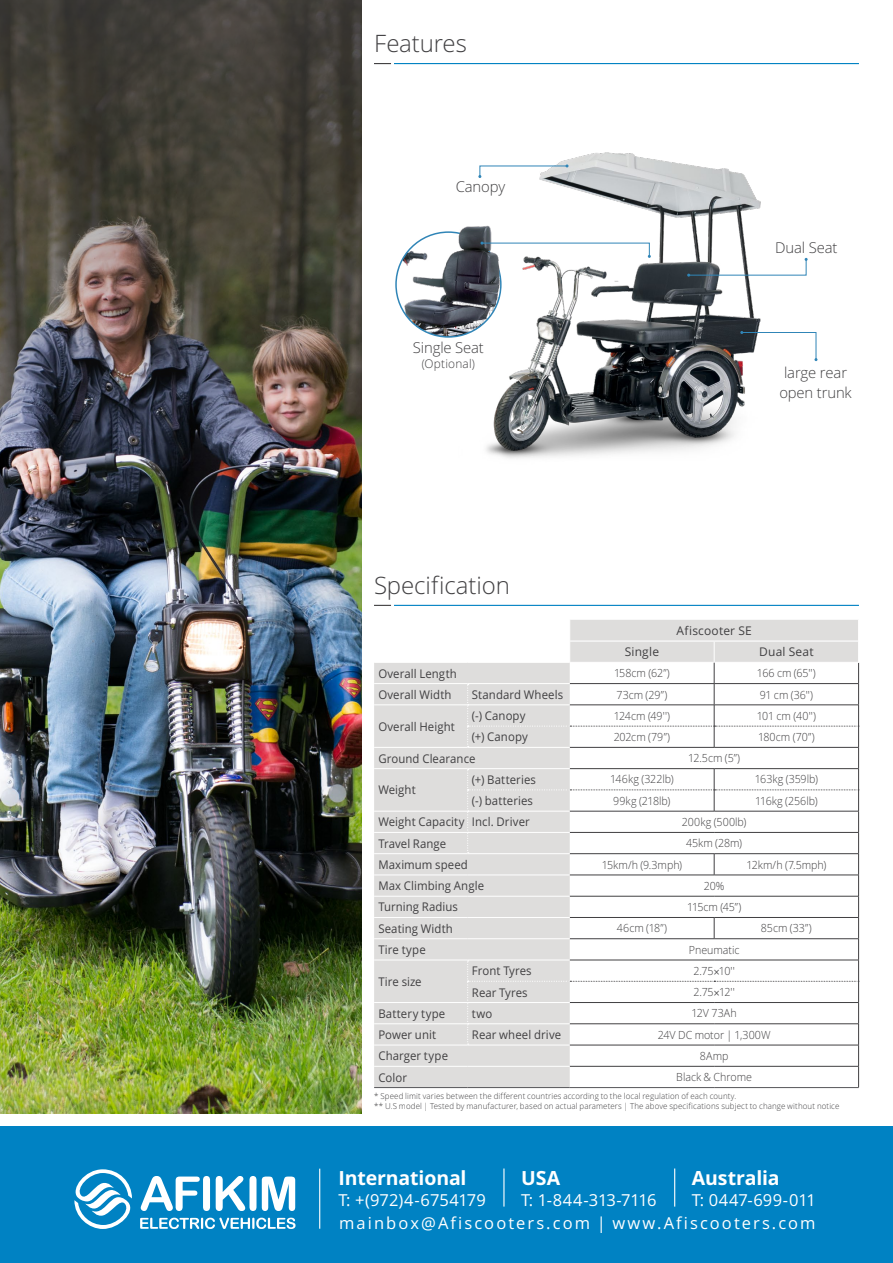
<style>
.page{position:relative;width:893px;height:1263px;background:#fff}
.page>*{position:absolute;margin:0;border:0;box-sizing:border-box;transform-origin:0 0}
.t1{font:300 24px "Open Sans Hebrew";letter-spacing:-.005em;color:#414042}
.t2{font:700 19.5px "Open Sans Hebrew";letter-spacing:-.005em;color:#fff}
.t3{font:16.5px "Open Sans Hebrew";letter-spacing:.125em;color:#fff}
.t4{font:16.5px "Open Sans Hebrew";color:#fff}
.t5{font:16.5px "Open Sans Hebrew";letter-spacing:-.01em;color:#fff}
.t6{font:300 15px/19.5px "Open Sans Hebrew";letter-spacing:-.01em;color:#414042;text-align:center}
.t7{font:12px "Open Sans Hebrew";letter-spacing:.01em;color:#414042;scale:.95 1}
.t8{font:12px "Open Sans Hebrew";letter-spacing:.01em;color:#414042}
.t9{font:300 12px "Open Sans Hebrew";letter-spacing:.015em;color:#414042;scale:.93 1}
.t10{font:300 11.25px "Open Sans Hebrew";letter-spacing:-.005em;color:#414042;scale:.95 1}
.t11{font:300 8.25px/9.9px "Open Sans Hebrew";letter-spacing:.015em;color:#414042;scale:.96 1}
.s1{font-family:"Helvetica Neue LT Std";font-weight:400;font-stretch:condensed}
</style>
<div class="page">
<img style="left:0;top:473px;width:361px;height:640px">
<img style="left:461px;top:152px;width:300px;height:307px">
<img style="left:0;top:0;width:361px;height:473px">
<div style="left:0;top:1127px;width:893px;height:136px;background:#0082c3"></div>
<svg style="left:374px;top:63px;width:17px;height:1px"></svg>
<hr style="left:394px;top:63px;width:465px;height:1px;background:#0082c3">
<svg style="left:740px;top:331px;width:77px;height:30px"></svg>
<svg style="left:478px;top:164px;width:90px;height:14px"></svg>
<svg style="left:687px;top:258px;width:121px;height:19px"></svg>
<svg style="left:374px;top:605px;width:17px;height:1px"></svg>
<hr style="left:394px;top:605px;width:465px;height:1px;background:#0082c3">
<div style="left:374px;top:663px;width:93px;height:424px;background:#dedddc"></div>
<hr style="left:374px;top:683px;width:94px;height:1px;background:#fff">
<hr style="left:374px;top:704px;width:93px;height:1px;background:#fff">
<hr style="left:374px;top:747px;width:94px;height:1px;background:#fff">
<hr style="left:374px;top:768px;width:94px;height:1px;background:#fff">
<hr style="left:374px;top:811px;width:93px;height:1px;background:#fff">
<hr style="left:374px;top:832px;width:93px;height:1px;background:#fff">
<hr style="left:374px;top:853px;width:94px;height:1px;background:#fff">
<hr style="left:374px;top:874px;width:94px;height:1px;background:#fff">
<hr style="left:374px;top:896px;width:94px;height:1px;background:#fff">
<hr style="left:374px;top:917px;width:94px;height:1px;background:#fff">
<hr style="left:374px;top:938px;width:94px;height:1px;background:#fff">
<hr style="left:374px;top:960px;width:94px;height:1px;background:#fff">
<hr style="left:374px;top:1002px;width:93px;height:1px;background:#fff">
<hr style="left:374px;top:1023px;width:93px;height:1px;background:#fff">
<hr style="left:374px;top:1045px;width:94px;height:1px;background:#fff">
<hr style="left:374px;top:1066px;width:94px;height:1px;background:#fff">
<hr style="left:374px;top:1087px;width:94px;height:1px;background:#565659">
<hr style="left:468px;top:1087px;width:102px;height:1px;background:#565659">
<hr style="left:570px;top:1087px;width:144px;height:1px;background:#565659">
<hr style="left:714px;top:1087px;width:145px;height:1px;background:#565659">
<svg style="left:467px;top:620px;width:392px;height:467px"></svg>
<hr style="left:319px;top:1169px;width:1px;height:60px;background:#fff">
<hr style="left:503px;top:1168px;width:1px;height:38px;background:#fff">
<hr style="left:674px;top:1168px;width:1px;height:38px;background:#fff">
<svg style="left:74px;top:1169px;width:222px;height:60px"></svg>
<img style="left:396px;top:232px;width:105px;height:105px;border-radius:52px">
<img style="left:446px;top:222px;width:58px;height:58px">
<svg style="left:480px;top:242px;width:171px;height:16px"></svg>
<h1 class="t1" style="left:374px;top:30px;width:94px">Features</h1>
<p class="t6" style="left:456px;top:177px;width:51px">Canopy</p>
<p class="t6" style="left:413px;top:338px;width:72px">Single Seat</p>
<p class="t9" style="left:422px;top:357px;width:59px">(Optional(</p>
<p class="t6" style="left:775px;top:238px;width:64px">Dual Seat</p>
<p class="t6" style="left:779px;top:364px;width:74px">large rear open trunk</p>
<h1 class="t1" style="left:374px;top:572px;width:137px">Specification</h1>
<p class="t8" style="left:677px;top:623px;width:77px">Afiscooter SE</p>
<p class="t8" style="left:625px;top:645px;width:36px">Single</p>
<p class="t8" style="left:759px;top:645px;width:56px">Dual Seat</p>
<p class="t7" style="left:378px;top:666px;width:84px">Overall Length</p>
<p class="t10" style="left:614px;top:667px;width:60px">158cm (62”)</p>
<p class="t10" style="left:757px;top:667px;width:63px">166 c m ) 6 5 (''</p>
<p class="t7" style="left:378px;top:688px;width:78px">Overall Width</p>
<p class="t7" style="left:472px;top:688px;width:97px">Standard Wheels</p>
<p class="t10" style="left:616px;top:688px;width:55px">73cm (29”)</p>
<p class="t10" style="left:760px;top:688px;width:58px">9 1 c m ) 3 6 (''</p>
<p class="t7" style="left:378px;top:719px;width:82px">Overall Height</p>
<p class="t7" style="left:472px;top:709px;width:58px">) -( Canopy</p>
<p class="t7" style="left:472px;top:730px;width:60px">+( ) Canopy</p>
<p class="t10" style="left:614px;top:709px;width:61px">124cm (49'')</p>
<p class="t10" style="left:614px;top:731px;width:61px">202cm (79”)</p>
<p class="t10" style="left:757px;top:709px;width:64px">101 c m ) 4 0 (''</p>
<p class="t10" style="left:758px;top:731px;width:61px">180cm )70 (“</p>
<p class="t7" style="left:378px;top:751px;width:104px">Ground Clearance</p>
<p class="t10" style="left:688px;top:752px;width:56px">12.5c m ( “5)</p>
<p class="t7" style="left:378px;top:783px;width:41px">Weight</p>
<p class="t7" style="left:472px;top:772px;width:69px">+( ) Batteries</p>
<p class="t7" style="left:472px;top:794px;width:66px">) -( batteries</p>
<p class="t10" style="left:610px;top:773px;width:68px">146kg (322lb)</p>
<p class="t10" style="left:613px;top:794px;width:62px">99kg (218lb)</p>
<p class="t10" style="left:755px;top:773px;width:68px">163kg (359lb(</p>
<p class="t10" style="left:755px;top:794px;width:67px">116kg (256lb(</p>
<p class="t7" style="left:378px;top:815px;width:92px">Weight Capacity</p>
<p class="t7" style="left:472px;top:815px;width:62px">Incl. Driver</p>
<p class="t10" style="left:682px;top:816px;width:69px">200kg (500lb(</p>
<p class="t7" style="left:378px;top:836px;width:73px">Travel Range</p>
<p class="t10" style="left:686px;top:837px;width:60px">45km (28m(</p>
<p class="t7" style="left:378px;top:858px;width:96px">Maximum speed</p>
<p class="t10" style="left:602px;top:858px;width:86px">15km h/ (9.3mph)</p>
<p class="t10" style="left:746px;top:858px;width:86px">12km h/ (7.5mph(</p>
<p class="t7" style="left:378px;top:879px;width:113px">Max Climbing Angle</p>
<p class="t10" style="left:704px;top:879px;width:23px">20%</p>
<p class="t7" style="left:378px;top:900px;width:85px">Turning Radius</p>
<p class="t10" style="left:687px;top:901px;width:59px">115cm )45 (“</p>
<p class="t7" style="left:378px;top:921px;width:80px">Seating Width</p>
<p class="t10" style="left:617px;top:922px;width:54px">46cm (18”)</p>
<p class="t10" style="left:761px;top:922px;width:55px">85cm )33 (“</p>
<p class="t7" style="left:378px;top:943px;width:51px">Tire type</p>
<p class="t10" style="left:689px;top:943px;width:55px">Pneumatic</p>
<p class="t7" style="left:378px;top:975px;width:47px">Tire size</p>
<p class="t7" style="left:472px;top:964px;width:64px">Front Tyres</p>
<p class="t10" style="left:693px;top:964px;width:45px">2.75<span class="s1">×</span>10 ''</p>
<p class="t7" style="left:472px;top:985px;width:60px">Rear Tyres</p>
<p class="t10" style="left:694px;top:986px;width:45px">2.75<span class="s1">×</span>12 ''</p>
<p class="t7" style="left:378px;top:1006px;width:72px">Battery type</p>
<p class="t7" style="left:472px;top:1006px;width:23px">two</p>
<p class="t10" style="left:692px;top:1007px;width:49px">12V 73Ah</p>
<p class="t7" style="left:378px;top:1028px;width:62px">Power unit</p>
<p class="t7" style="left:472px;top:1028px;width:95px">Rear wheel drive</p>
<p class="t10" style="left:658px;top:1028px;width:120px">24V DC motor | 1,300W</p>
<p class="t7" style="left:378px;top:1049px;width:75px">Charger type</p>
<p class="t10" style="left:700px;top:1049px;width:32px">8Amp</p>
<p class="t7" style="left:378px;top:1070px;width:32px">Color</p>
<p class="t11" style="left:374px;top:1091px;width:486px">* Speed limit varies between the different countries according to the local regulation of each county.<br>** U S. model | Tested by manufacturer, based on actual parameters | The above specifications subject to change without notice</p>
<p class="t10" style="left:676px;top:1071px;width:81px">Black &amp; Chrome</p>
<h2 class="t2" style="left:338px;top:1166px;width:130px">International</h2>
<h3 class="t4" style="left:338px;top:1190px;width:149px">+:T )972(4-6754179</h3>
<h2 class="t2" style="left:521px;top:1166px;width:41px">USA</h2>
<h3 class="t5" style="left:521px;top:1190px;width:137px">:T 1-844-313-7116</h3>
<h2 class="t2" style="left:692px;top:1166px;width:89px">Australia</h2>
<h3 class="t4" style="left:692px;top:1190px;width:126px">:T 0447-699-011</h3>
<h3 class="t3" style="left:339px;top:1213px;width:478px">mainbox@Afiscooters.com | www.Afiscooters.com</h3>
</div>
